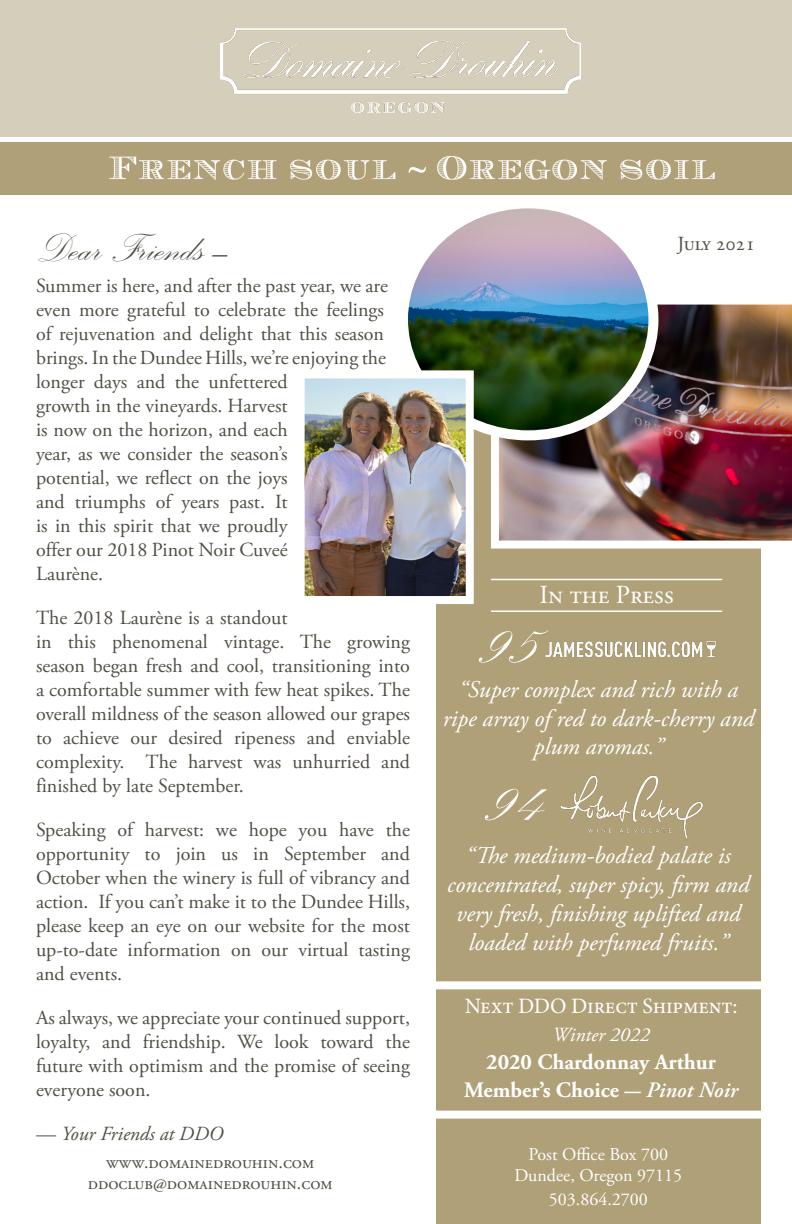
<style>
.page{position:relative;width:792px;height:1224px;background:#fff}
.page>*{position:absolute;margin:0;border:0;box-sizing:border-box;transform-origin:0 0}
.t1{font:96px "Palace Script MT Std";color:#fff}
.t2{font:50px "Palace Script MT Std";color:#514e44}
.t3{font:26px "Adobe Garamond Pro";color:#fff}
.t4{font:italic 24px/28.8px "Adobe Garamond Pro";color:#fff;text-align:center}
.t5{font:700 22px "Adobe Garamond Pro";color:#fff}
.t6{font:22px "Minion Pro";letter-spacing:-.01em;color:#fff}
.t7{font:20px/24px "Adobe Garamond Pro";color:#514e44}
.t8{font:italic 20px "Adobe Garamond Pro";color:#514e44}
.t9{font:italic 20px "Adobe Garamond Pro";color:#fff}
.t10{font:italic 700 20px "Adobe Garamond Pro";color:#514e44}
.t11{font:18px "Adobe Garamond Pro";color:#514e44}
.t12{font:18px "Adobe Garamond Pro";color:#fff}
.s1{font-style:normal}
.s2{font-weight:600;font-style:italic}
</style>
<div class="page">
<div style="left:0;top:0;width:792px;height:137px;background:#d5cebb"></div>
<div style="left:0;top:143px;width:792px;height:52px;background:#b0a078"></div>
<div style="left:436px;top:410px;width:325px;height:814px;background:#b0a078"></div>
<img style="left:491px;top:304px;width:301px;height:245px">
<img style="left:409px;top:209px;width:244px;height:220px">
<div style="left:398px;top:198px;width:260px;height:242px;border:10px solid #fff;border-radius:50%"></div>
<img style="left:221px;top:29px;width:360px;height:83px">
<img style="left:109px;top:156px;width:605px;height:23px">
<div style="left:418px;top:981px;width:360px;height:8px;background:#fff"></div>
<div style="left:418px;top:1111px;width:360px;height:8px;background:#fff"></div>
<hr style="left:491px;top:579px;width:231px;height:1px;background:#fff">
<hr style="left:491px;top:610px;width:231px;height:2px;background:#fff">
<img style="left:306px;top:379px;width:159px;height:216px">
<div style="left:297px;top:370px;width:177px;height:234px;border:8px solid #fff"></div>
<img style="left:545px;top:641px;width:172px;height:17px">
<img style="left:560px;top:775px;width:143px;height:62px">
<p class="t2" style="left:36px;top:223px;width:171px">Dear Friends</p>
<p class="t10" style="left:212px;top:242px;width:16px">-</p>
<p class="t7" style="left:36px;top:274px;width:353px">Summer is here, and after the past year, we are even more grateful to celebrate the feelings of rejuvenation and delight that this season brings. In the Dundee Hills, we’re enjoying the longer days and the unfettered<br>growth in the vineyards. Harvest<br>is now on the horizon, and each<br>year, as we consider the season’s<br>potential, we reflect on the joys<br>and triumphs of years past. It<br>is in this spirit that we proudly<br>offer our 2018 Pinot Noir Cuveé<br>Laurène.</p>
<p class="t7" style="left:36px;top:606px;width:376px">The 2018 Laurène is a standout<br>in this phenomenal vintage. The growing season began fresh and cool, transitioning into a comfortable summer with few heat spikes. The overall mildness of the season allowed our grapes to achieve our desired ripeness and enviable complexity. The harvest was unhurried and finished by late September.</p>
<p class="t7" style="left:36px;top:818px;width:376px;text-align:justify">Speaking of harvest: we hope you have the opportunity to join us in September and October when the winery is full of vibrancy and action. If you can’t make it to the Dundee Hills, please keep an eye on our website for the most up-to-date information on our virtual tasting and events.</p>
<p class="t7" style="left:36px;top:1006px;width:376px;text-align:justify">As always, we appreciate your continued support, loyalty, and friendship. We look toward the future with optimism and the promise of seeing everyone soon.</p>
<p class="t8" style="left:36px;top:1122px;width:189px"><span class="s1">—</span> Your Friends at DDO</p>
<p class="t11" style="left:106px;top:1151px;width:210px">www.domainedrouhin.com</p>
<p class="t11" style="left:88px;top:1173px;width:246px">ddoclub@domainedrouhin.com</p>
<p class="t7" style="left:677px;top:232px;width:79px">July 2021</p>
<p class="t3" style="left:539px;top:579px;width:136px">In the Press</p>
<p class="t1" style="left:482px;top:588px;width:62px">95</p>
<p class="t4" style="left:443px;top:675px;width:313px">“Super complex and rich with a ripe array of red to dark-cherry and plum aromas.”</p>
<p class="t1" style="left:488px;top:746px;width:62px">94</p>
<p class="t4" style="left:447px;top:842px;width:304px">“The medium-bodied palate is concentrated, super spicy, firm and very fresh, finishing uplifted and loaded with perfumed fruits.”</p>
<p class="t6" style="left:465px;top:992px;width:274px">Next DDO Direct Shipment:</p>
<p class="t9" style="left:552px;top:1023px;width:99px">Winter 2022</p>
<p class="t5" style="left:486px;top:1050px;width:231px">2020 Chardonnay Arthur</p>
<p class="t5" style="left:464px;top:1078px;width:275px">Member’s Choice - <span class="s2">Pinot Noir</span></p>
<p class="t12" style="left:529px;top:1143px;width:141px">Post Office Box 700</p>
<p class="t12" style="left:514px;top:1165px;width:169px">Dundee, Oregon 97115</p>
<p class="t12" style="left:549px;top:1189px;width:100px">503.864.2700</p>
</div>
